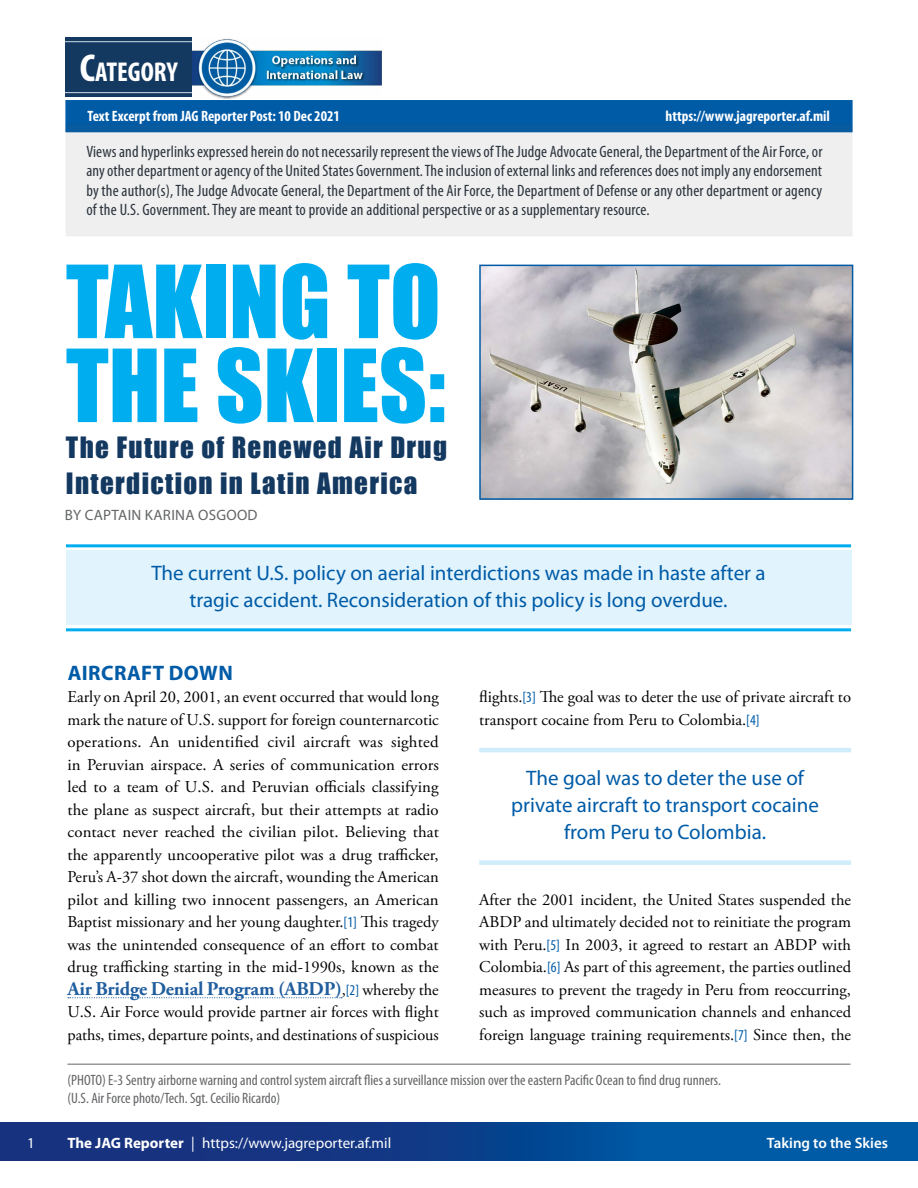
<style>
.page{position:relative;width:918px;height:1188px;background:#fff}
.page>*{position:absolute;margin:0;border:0;box-sizing:border-box;transform-origin:0 0}
.Title_BIG{font:93px/84px "Impact";color:#00aeef}
.Category{font:700 condensed 27.3px "Myriad Pro";color:#fff}
.TITLE_Long{font:27px/36px "Impact";letter-spacing:.05em;color:#143961}
.Intro_Excerpt{font:21px/27px "Myriad Pro";color:#005ba7;text-align:center}
.HD_1{font:700 21px "Myriad Pro";letter-spacing:.02em;color:#005ba7}
.t1{font:700 19.5px "Adobe Garamond Pro";letter-spacing:-.01em;color:#215e9e}
.t2{font:16.5px/22.5px "Adobe Garamond Pro";color:#000;text-align:justify}
.Disclaimer{font:condensed 16.5px/19.5px "Myriad Pro";letter-spacing:.01em;color:#2b333b;text-align:justify}
.t3{font:condensed 15px/18px "Myriad Pro";color:#636466}
.disclaimer_HD_right{font:700 condensed 15px "Myriad Pro";color:#fff}
.t4{font:15px "Myriad Pro";color:#fff}
.Author{font:15px "Myriad Pro";letter-spacing:.02em;color:#636466}
.t5{font:600 15px "Myriad Pro";color:#fff}
.s1{font-size:39px}
.s2{font-family:"Myriad Pro";font-stretch:condensed;font-size:15px;color:#005ba7}
.s3{font-weight:400;font-size:16.5px;color:#000}
.s4{font-family:"Myriad Pro";font-weight:400;font-stretch:condensed;font-size:15px;color:#005ba7}
.s5{font-weight:700}
</style>
<div class="page">
<div style="left:0;top:1122px;width:918px;height:39px;background:linear-gradient(to right,#1c2875,#0060ac)"></div>
<div style="left:65px;top:38px;width:127px;height:59px;background:#143961"></div>
<hr style="left:65px;top:92px;width:127px;height:1px;background:#fff">
<hr style="left:65px;top:41px;width:127px;height:1px;background:#fff">
<img style="left:192px;top:38px;width:189px;height:61px">
<div style="left:65px;top:100px;width:788px;height:32px;background:#005ba7"></div>
<svg style="left:66px;top:124px;width:786px;height:112px;fill:#efeff0"></svg>
<img style="left:482px;top:268px;width:368px;height:229px">
<div style="left:479px;top:265px;width:374px;height:235px;border:2px solid #005ba7"></div>
<hr style="left:68px;top:1064px;width:782px;height:1px;background:#636466">
<div style="left:66px;top:550px;width:785px;height:76px;background:#e1f4fd"></div>
<hr style="left:66px;top:544px;width:785px;height:3px;background:#00aeef">
<hr style="left:66px;top:628px;width:785px;height:3px;background:#00aeef">
<svg style="left:68px;top:997px;width:274px;height:1px"></svg>
<hr style="left:479px;top:748px;width:372px;height:4px;background:#cfedfb">
<div style="left:479px;top:860px;width:372px;height:5px;background:#cfedfb"></div>
<p class="Category" style="left:80px;top:54px;width:99px"><span class="s1">C</span>ATEGORY</p>
<p class="disclaimer_HD_right" style="left:87px;top:107px;width:254px">Text Excerpt from JAG Reporter Post: 10 Dec 2021</p>
<p class="disclaimer_HD_right" style="left:666px;top:107px;width:166px">https://www.jagreporter.af.mil</p>
<p class="Disclaimer" style="left:86px;top:141px;width:738px">Views and hyperlinks expressed herein do not necessarily represent the views of The Judge Advocate General, the Department of the Air Force, or any other department or agency of the United States Government. The inclusion of external links and references does not imply any endorsement by the author(s), The Judge Advocate General, the Department of the Air Force, the Department of Defense or any other department or agency of the U.S. Government. They are meant to provide an additional perspective or as a supplementary resource.</p>
<h1 class="Title_BIG" style="left:66px;top:257px;width:381px">TAKING TO<br>THE SKIES:</h1>
<h1 class="TITLE_Long" style="left:66px;top:429px;width:383px">The Future of Renewed Air Drug<br>Interdiction in Latin America</h1>
<p class="Author" style="left:65px;top:505px;width:194px">BY CAPTAIN KARINA OSGOOD</p>
<p class="Intro_Excerpt" style="left:151px;top:559px;width:616px">The current U.S. policy on aerial interdictions was made in haste after a tragic accident. Reconsideration of this policy is long overdue.</p>
<h1 class="HD_1" style="left:68px;top:659px;width:167px">AIRCRAFT DOWN</h1>
<p class="t2" style="left:68px;top:686px;width:373px">Early on April 20, 2001, an event occurred that would long mark the nature of U.S. support for foreign counternarcotic operations. An unidentified civil aircraft was sighted in Peruvian airspace. A series of communication errors led to a team of U.S. and Peruvian officials classifying the plane as suspect aircraft, but their attempts at radio contact never reached the civilian pilot. Believing that the apparently uncooperative pilot was a drug trafficker, Peru’s A-37 shot down the aircraft, wounding the American pilot and killing two innocent passengers, an American Baptist missionary and her young daughter.<span class="s2">[1]</span> This tragedy was the unintended consequence of an effort to combat drug trafficking starting in the mid-1990s, known as the</p>
<p class="t1" style="left:68px;top:977px;width:373px">Air Bridge Denial Program (ABDP)<span class="s3">,</span><span class="s4">[2]</span> <span class="s3">whereby the</span></p>
<p class="t2" style="left:68px;top:1001px;width:373px">U.S. Air Force would provide partner air forces with flight paths, times, departure points, and destinations of suspicious</p>
<p class="t2" style="left:479px;top:686px;width:373px">flights.<span class="s2">[3]</span> The goal was to deter the use of private aircraft to transport cocaine from Peru to Colombia.<span class="s2">[4]</span></p>
<p class="Intro_Excerpt" style="left:511px;top:764px;width:309px">The goal was to deter the use of private aircraft to transport cocaine from Peru to Colombia.</p>
<p class="t2" style="left:479px;top:889px;width:373px">After the 2001 incident, the United States suspended the ABDP and ultimately decided not to reinitiate the program with Peru.<span class="s2">[5]</span> In 2003, it agreed to restart an ABDP with Colombia.<span class="s2">[6]</span> As part of this agreement, the parties outlined measures to prevent the tragedy in Peru from reoccurring, such as improved communication channels and enhanced foreign language training requirements.<span class="s2">[7]</span> Since then, the</p>
<p class="t3" style="left:68px;top:1071px;width:655px">(PHOTO) E-3 Sentry airborne warning and control system aircraft flies a surveillance mission over the eastern Pacific Ocean to find drug runners. (U.S. Air Force photo/Tech. Sgt. Cecilio Ricardo)</p>
<p class="t4" style="left:27px;top:1134px;width:9px">1</p>
<p class="t4" style="left:68px;top:1134px;width:325px"><span class="s5">The JAG Reporter</span> | https://www.jagreporter.af.mil</p>
<p class="t5" style="left:767px;top:1133px;width:123px">Taking to the Skies</p>
</div>
